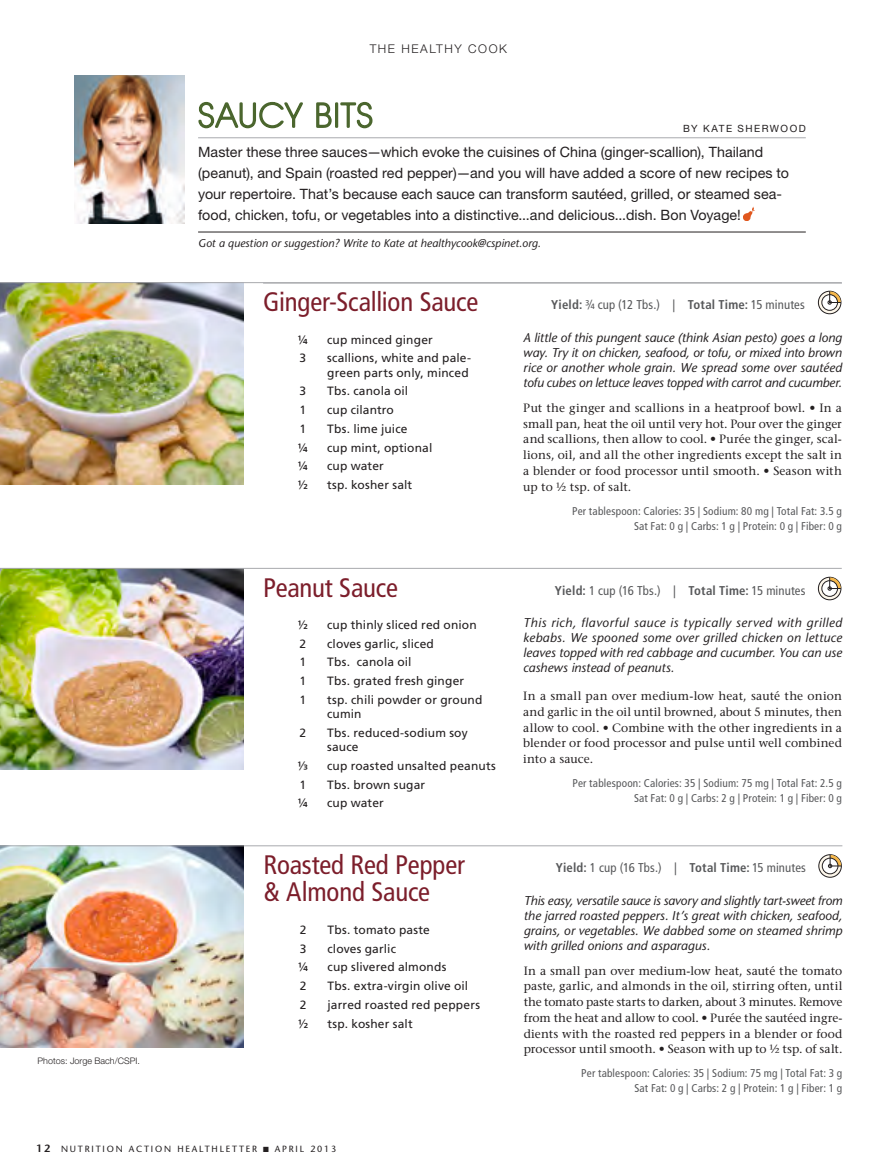
<style>
.page{position:relative;width:878px;height:1175px;background:#fff}
.page>*{position:absolute;margin:0;border:0;box-sizing:border-box;transform-origin:0 0}
.HC-Recipe_title{font:condensed 26.7px/26.7px "Frutiger LT Std";letter-spacing:-.01em;color:#7c1e2b}
.HC-Main_intro{font:14.25px/21px "Helvetica Neue LT Std";letter-spacing:.005em;color:#231f20}
.HC-Recipe_Intro_ital{font:italic 500 12.75px/15px "Stone Sans Std";color:#231f20;text-align:justify}
.HC-Recipe_title-2{font:condensed 12.75px "Frutiger LT Std";letter-spacing:.01em;color:#57585a}
.HC-Recipe_Intro_ital-2{font:500 12px/15.8px "Stone Serif Std";letter-spacing:.005em;color:#231f20;text-align:justify}
.HC_Ingredients{font:12px/14.2px "Frutiger LT Std";letter-spacing:.01em;color:#231f20}
.HC-Directions1{font:500 12px/15.8px "Stone Serif Std";letter-spacing:.01em;color:#231f20;text-align:justify}
.HC-Slug{font:300 12px "Helvetica Neue LT Std";letter-spacing:.13em;color:#231f20}
.Nutrition_Info{font:condensed 11.25px/15px "Frutiger LT Std";letter-spacing:.015em;color:#57585a;text-align:right}
.HC-Intro_ital{font:italic 500 11.25px "Stone Sans Std";color:#231f20}
.HC-Byline{font:10.05px "Helvetica Neue LT Std";letter-spacing:.15em;color:#231f20}
.HC-Folio_left{font:500 9px "Stone Sans Std";letter-spacing:.2em;color:#231f20}
.HC-Photo_credit{font:300 9px "Helvetica Neue LT Std";color:#231f20}
.s1{font-weight:700}
.s2{font-weight:600;font-size:10.5px}
</style>
<div class="page">
<img style="left:0;top:283px;width:243px;height:201px">
<img style="left:0;top:569px;width:243px;height:200px">
<img style="left:0;top:846px;width:243px;height:201px">
<hr style="left:198px;top:137px;width:607px;height:1px;background:#a8a9ad">
<img style="left:74px;top:75px;width:110px;height:148px">
<hr style="left:198px;top:232px;width:607px;height:1px;background:#231f20">
<svg style="left:743px;top:207px;width:11px;height:13px"></svg>
<svg style="left:198px;top:101px;width:105px;height:28px"></svg>
<svg style="left:316px;top:102px;width:16px;height:26px"></svg>
<div style="left:335px;top:102px;width:3px;height:26px;border:2px solid #4b662e"></div>
<svg style="left:340px;top:101px;width:33px;height:28px"></svg>
<svg style="left:818px;top:577px;width:22px;height:23px"></svg>
<div style="left:818px;top:577px;width:23px;height:23px;border:1px solid #231f20;border-radius:50%"></div>
<svg style="left:821px;top:580px;width:16px;height:16px"></svg>
<div style="left:821px;top:580px;width:16px;height:16px;border:1px solid #231f20;border-radius:50%"></div>
<svg style="left:827px;top:577px;width:13px;height:13px"></svg>
<hr style="left:0;top:568px;width:841px;height:1px;background:#a8a9ad">
<svg style="left:818px;top:291px;width:22px;height:23px"></svg>
<div style="left:818px;top:291px;width:23px;height:23px;border:1px solid #231f20;border-radius:50%"></div>
<svg style="left:821px;top:295px;width:16px;height:15px"></svg>
<div style="left:821px;top:294px;width:16px;height:16px;border:1px solid #231f20;border-radius:50%"></div>
<svg style="left:827px;top:291px;width:13px;height:13px"></svg>
<hr style="left:263px;top:283px;width:579px;height:1px;background:#a8a9ad">
<hr style="left:0;top:282px;width:841px;height:1px;background:#a8a9ad">
<svg style="left:818px;top:854px;width:23px;height:23px"></svg>
<div style="left:818px;top:854px;width:23px;height:23px;border:1px solid #231f20;border-radius:50%"></div>
<div style="left:822px;top:858px;width:15px;height:15px;background:#fff;border-radius:50%"></div>
<div style="left:822px;top:858px;width:16px;height:16px;border:1px solid #231f20;border-radius:50%"></div>
<svg style="left:828px;top:854px;width:13px;height:14px"></svg>
<hr style="left:0;top:845px;width:842px;height:1px;background:#a8a9ad">
<p class="HC-Slug" style="left:369px;top:41px;width:139px">THE HEALTHY COOK</p>
<p class="HC-Byline" style="left:683px;top:122px;width:124px">BY KATE SHERWOOD</p>
<p class="HC-Main_intro" style="left:198px;top:141px;width:592px">Master these three sauces—which evoke the cuisines of China (ginger-scallion), Thailand (peanut), and Spain (roasted red pepper)—and you will have added a score of new recipes to your repertoire. That’s because each sauce can transform sautéed, grilled, or steamed sea&shy;food, chicken, tofu, or vegetables into a distinctive...and delicious...dish. Bon Voyage!</p>
<p class="HC-Intro_ital" style="left:198px;top:237px;width:344px">Got a question or suggestion? Write to Kate at healthycook@cspinet.org.</p>
<p class="HC-Recipe_title" style="left:263px;top:289px;width:217px">Ginger-Scallion Sauce</p>
<p class="HC-Recipe_title-2" style="left:551px;top:297px;width:255px"><span class="s1">Yield:</span> ¾ cup (12 Tbs.) | <span class="s1">Total Time:</span> 15 minutes</p>
<p class="HC_Ingredients" style="left:298px;top:332px;width:12px">¼</p>
<p class="HC_Ingredients" style="left:327px;top:332px;width:107px">cup minced ginger</p>
<p class="HC_Ingredients" style="left:299px;top:351px;width:8px">3</p>
<p class="HC_Ingredients" style="left:327px;top:351px;width:145px">scallions, white and pale&shy;green parts only, minced</p>
<p class="HC_Ingredients" style="left:299px;top:384px;width:8px">3</p>
<p class="HC_Ingredients" style="left:327px;top:384px;width:83px">Tbs. canola oil</p>
<p class="HC_Ingredients" style="left:299px;top:403px;width:8px">1</p>
<p class="HC_Ingredients" style="left:327px;top:403px;width:68px">cup cilantro</p>
<p class="HC_Ingredients" style="left:299px;top:421px;width:8px">1</p>
<p class="HC_Ingredients" style="left:327px;top:421px;width:82px">Tbs. lime juice</p>
<p class="HC_Ingredients" style="left:298px;top:440px;width:12px">¼</p>
<p class="HC_Ingredients" style="left:327px;top:440px;width:107px">cup mint, optional</p>
<p class="HC_Ingredients" style="left:298px;top:459px;width:12px">¼</p>
<p class="HC_Ingredients" style="left:327px;top:459px;width:58px">cup water</p>
<p class="HC_Ingredients" style="left:298px;top:478px;width:12px">½</p>
<p class="HC_Ingredients" style="left:327px;top:478px;width:87px">tsp. kosher salt</p>
<p class="HC-Recipe_Intro_ital" style="left:523px;top:330px;width:320px">A little of this pungent sauce (think Asian pesto) goes a long way. Try it on chicken, seafood, or tofu, or mixed into brown rice or another whole grain. We spread some over sautéed tofu cubes on lettuce leaves topped with carrot and cucumber.</p>
<p class="HC-Recipe_Intro_ital-2" style="left:523px;top:400px;width:320px">Put the ginger and scallions in a heatproof bowl. • In a small pan, heat the oil until very hot. Pour over the ginger and scallions, then allow to cool. • Purée the ginger, scal&shy;lions, oil, and all the other ingredients except the salt in a blender or food processor until smooth. • Season with up to ½ tsp. of salt.</p>
<p class="Nutrition_Info" style="left:572px;top:503px;width:271px">Per tablespoon: Calories: 35 | Sodium: 80 mg | Total Fat: 3.5 g<br>Sat Fat: 0 g | Carbs: 1 g | Protein: 0 g | Fiber: 0 g</p>
<p class="HC-Photo_credit" style="left:38px;top:1055px;width:104px">Photos: Jorge Bach/CSPI.</p>
<p class="HC-Recipe_title" style="left:263px;top:574px;width:136px">Peanut Sauce</p>
<p class="HC-Recipe_title-2" style="left:555px;top:582px;width:252px"><span class="s1">Yield:</span> 1 cup (16 Tbs.) | <span class="s1">Total Time:</span> 15 minutes</p>
<p class="HC_Ingredients" style="left:298px;top:617px;width:12px">½</p>
<p class="HC_Ingredients" style="left:327px;top:617px;width:151px">cup thinly sliced red onion</p>
<p class="HC_Ingredients" style="left:299px;top:636px;width:8px">2</p>
<p class="HC_Ingredients" style="left:327px;top:636px;width:108px">cloves garlic, sliced</p>
<p class="HC_Ingredients" style="left:299px;top:655px;width:8px">1</p>
<p class="HC_Ingredients" style="left:327px;top:655px;width:86px">Tbs. canola oil</p>
<p class="HC_Ingredients" style="left:299px;top:674px;width:8px">1</p>
<p class="HC_Ingredients" style="left:327px;top:674px;width:139px">Tbs. grated fresh ginger</p>
<p class="HC_Ingredients" style="left:299px;top:692px;width:8px">1</p>
<p class="HC_Ingredients" style="left:327px;top:692px;width:157px">tsp. chili powder or ground cumin</p>
<p class="HC_Ingredients" style="left:299px;top:725px;width:8px">2</p>
<p class="HC_Ingredients" style="left:327px;top:725px;width:142px">Tbs. reduced-sodium soy sauce</p>
<p class="HC_Ingredients" style="left:297px;top:758px;width:12px">¹∕³</p>
<p class="HC_Ingredients" style="left:327px;top:758px;width:170px">cup roasted unsalted peanuts</p>
<p class="HC_Ingredients" style="left:299px;top:777px;width:8px">1</p>
<p class="HC_Ingredients" style="left:327px;top:777px;width:100px">Tbs. brown sugar</p>
<p class="HC_Ingredients" style="left:298px;top:796px;width:12px">¼</p>
<p class="HC_Ingredients" style="left:327px;top:796px;width:58px">cup water</p>
<p class="HC-Recipe_Intro_ital" style="left:523px;top:615px;width:320px">This rich, flavorful sauce is typically served with grilled kebabs. We spooned some over grilled chicken on lettuce leaves topped with red cabbage and cucumber. You can use cashews instead of peanuts.</p>
<p class="HC-Directions1" style="left:523px;top:688px;width:320px">In a small pan over medium-low heat, sauté the onion and garlic in the oil until browned, about 5 minutes, then allow to cool. • Combine with the other ingredients in a blender or food processor and pulse until well combined into a sauce.</p>
<p class="Nutrition_Info" style="left:572px;top:776px;width:271px">Per tablespoon: Calories: 35 | Sodium: 75 mg | Total Fat: 2.5 g<br>Sat Fat: 0 g | Carbs: 2 g | Protein: 1 g | Fiber: 0 g</p>
<p class="HC-Recipe_title" style="left:263px;top:851px;width:203px">Roasted Red Pepper &amp; Almond Sauce</p>
<p class="HC-Recipe_title-2" style="left:555px;top:860px;width:252px"><span class="s1">Yield:</span> 1 cup (16 Tbs.) | <span class="s1">Total Time:</span> 15 minutes</p>
<p class="HC_Ingredients" style="left:300px;top:922px;width:8px">2</p>
<p class="HC_Ingredients" style="left:327px;top:922px;width:104px">Tbs. tomato paste</p>
<p class="HC_Ingredients" style="left:300px;top:941px;width:8px">3</p>
<p class="HC_Ingredients" style="left:327px;top:941px;width:70px">cloves garlic</p>
<p class="HC_Ingredients" style="left:298px;top:960px;width:12px">¼</p>
<p class="HC_Ingredients" style="left:327px;top:960px;width:120px">cup slivered almonds</p>
<p class="HC_Ingredients" style="left:300px;top:979px;width:8px">2</p>
<p class="HC_Ingredients" style="left:327px;top:979px;width:142px">Tbs. extra-virgin olive oil</p>
<p class="HC_Ingredients" style="left:300px;top:997px;width:8px">2</p>
<p class="HC_Ingredients" style="left:327px;top:997px;width:154px">jarred roasted red peppers</p>
<p class="HC_Ingredients" style="left:298px;top:1016px;width:12px">½</p>
<p class="HC_Ingredients" style="left:327px;top:1016px;width:87px">tsp. kosher salt</p>
<p class="HC-Recipe_Intro_ital" style="left:523px;top:893px;width:320px">This easy, versatile sauce is savory and slightly tart-sweet from the jarred roasted peppers. It’s great with chicken, seafood, grains, or vegetables. We dabbed some on steamed shrimp with grilled onions and asparagus.</p>
<p class="HC-Recipe_Intro_ital-2" style="left:523px;top:962px;width:320px">In a small pan over medium-low heat, sauté the tomato paste, garlic, and almonds in the oil, stirring often, until the tomato paste starts to darken, about 3 minutes. Remove from the heat and allow to cool. • Purée the sautéed ingre&shy;dients with the roasted red peppers in a blender or food processor until smooth. • Season with up to ½ tsp. of salt.</p>
<p class="Nutrition_Info" style="left:581px;top:1066px;width:262px">Per tablespoon: Calories: 35 | Sodium: 75 mg | Total Fat: 3 g<br>Sat Fat: 0 g | Carbs: 2 g | Protein: 1 g | Fiber: 1 g</p>
<p class="HC-Folio_left" style="left:36px;top:1143px;width:302px"><span class="s2">12</span> NUTRITION ACTION HEALTHLETTER ■ APRIL 2013</p>
</div>
